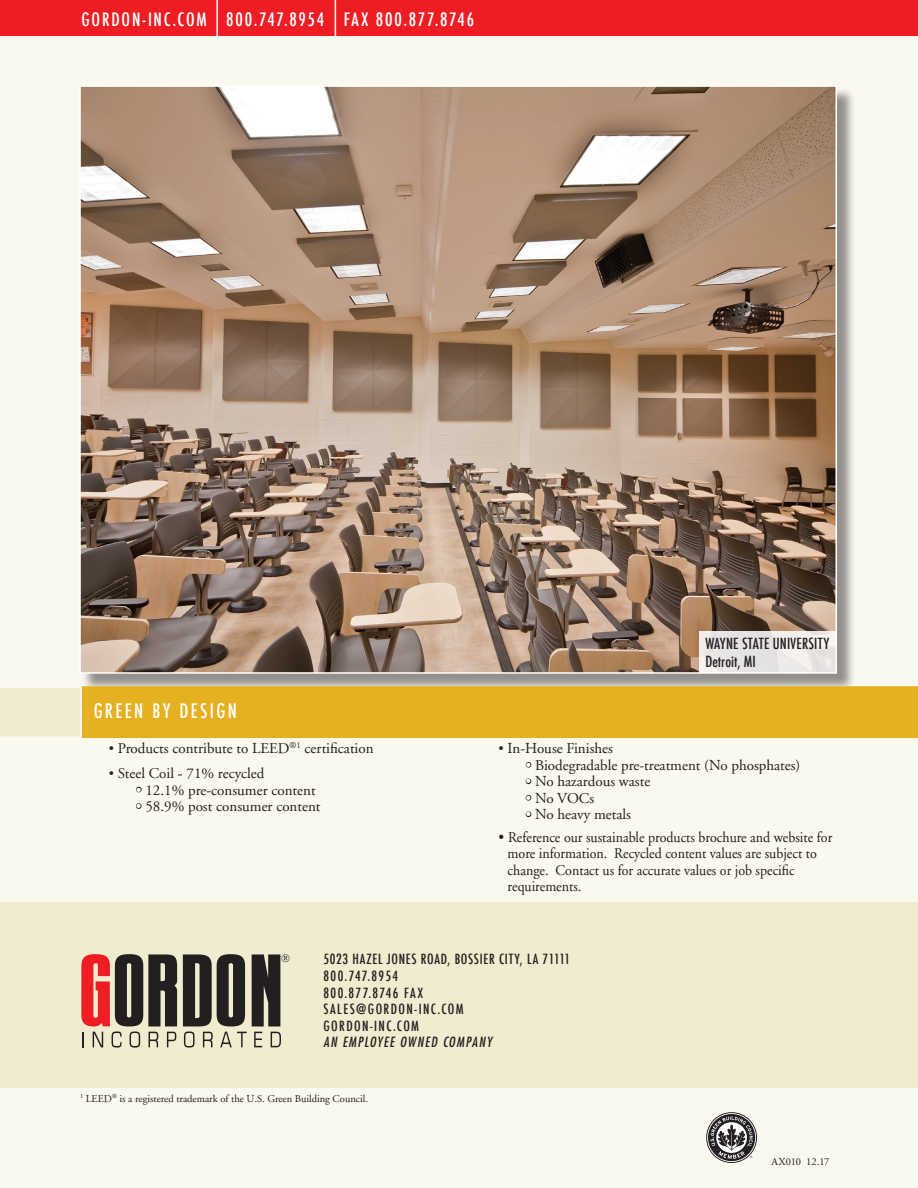
<style>
.page{position:relative;width:918px;height:1188px;background:#faf9f0}
.page>*{position:absolute;margin:0;border:0;box-sizing:border-box;transform-origin:0 0}
.t1{font:500 condensed 19.5px "Futura";letter-spacing:.115em;color:#fff}
.t2{font:500 condensed 18px "Futura";letter-spacing:.1em;color:#fff}
.Copy{font:15px/16.5px "Adobe Garamond";color:#231f20}
.Elements{font:500 condensed 15px/18px "Futura";letter-spacing:.005em;color:#231f20}
.Paragraph_Style_2{font:500 condensed 13.8px "Futura";letter-spacing:.09em;color:#231f20}
.Paragraph_Style_2-2{font:500 condensed 13.8px "Futura";letter-spacing:.05em;color:#231f20}
.Paragraph_Style_2-3{font:italic condensed 13.8px "Futura";letter-spacing:.09em;color:#231f20}
.Copy-2{font:10.5px "Adobe Garamond";color:#231f20}
.s1{font-family:"Garamond"}
.s2{font-weight:600}
.s3{color:#fff}
</style>
<div class="page">
<div style="left:0;top:0;width:918px;height:35px;background:#ee1d23"></div>
<div style="left:0;top:902px;width:918px;height:186px;background:#f1ebd0"></div>
<svg style="left:706px;top:1112px;width:51px;height:51px"></svg>
<div style="left:82px;top:88px;width:774px;height:604px;background:#231f20;opacity:.48"></div>
<img style="left:82px;top:88px;width:752px;height:583px">
<div style="left:81px;top:687px;width:836px;height:50px;background:#e6b120"></div>
<div style="left:80px;top:686px;width:838px;height:52px;border:2px solid #e6b120"></div>
<svg style="left:0;top:686px;width:82px;height:52px;background:#f1ecd2"></svg>
<svg style="left:135px;top:786px;width:7px;height:7px"></svg>
<svg style="left:136px;top:803px;width:6px;height:6px"></svg>
<svg style="left:525px;top:762px;width:7px;height:6px"></svg>
<svg style="left:525px;top:778px;width:7px;height:7px"></svg>
<svg style="left:525px;top:795px;width:7px;height:6px"></svg>
<svg style="left:525px;top:811px;width:7px;height:7px"></svg>
<svg style="left:81px;top:954px;width:96px;height:94px;background:#986c63"></svg>
<hr style="left:335px;top:0;width:1px;height:36px;background:#fff">
<hr style="left:216px;top:0;width:2px;height:36px;background:#fff">
<div style="left:699px;top:632px;width:137px;height:41px;background:linear-gradient(to bottom,#eeeae8,#e8e6e5)"></div>
<svg style="left:183px;top:954px;width:107px;height:94px;background:#7b776b"></svg>
<p class="t2" style="left:81px;top:7px;width:394px">GORDON-INC.COM 800.747.8954 FAX 800.877.8746</p>
<p class="t1" style="left:94px;top:699px;width:145px">GREEN BY DESIGN</p>
<p class="Copy" style="left:109px;top:741px;width:266px"><span class="s1">•</span> Products contribute to LEED<sup>®1</sup> certification</p>
<p class="Copy" style="left:109px;top:765px;width:157px"><span class="s1">•</span> Steel Coil <span class="s2">-</span> 71% recycled</p>
<p class="Copy" style="left:136px;top:782px;width:181px"><span class="s3">•</span> 12.1% pre-consumer content</p>
<p class="Copy" style="left:136px;top:798px;width:186px"><span class="s3">•</span> 58.9% post consumer content</p>
<p class="Elements" style="left:705px;top:634px;width:125px">WAYNE STATE UNIVERSITY<br>Detroit, MI</p>
<p class="Copy" style="left:499px;top:741px;width:116px"><span class="s1">•</span> In-House Finishes</p>
<p class="Copy" style="left:526px;top:757px;width:276px"><span class="s3">•</span> Biodegradable pre-treatment (No phosphates)</p>
<p class="Copy" style="left:526px;top:774px;width:126px"><span class="s3">•</span> No hazardous waste</p>
<p class="Copy" style="left:526px;top:790px;width:70px"><span class="s3">•</span> No VOCs</p>
<p class="Copy" style="left:526px;top:807px;width:107px"><span class="s3">•</span> No heavy metals</p>
<p class="Copy" style="left:508px;top:829px;width:326px;text-indent:-9px">• Reference our sustainable products brochure and website for more information. Recycled content values are subject to change. Contact us for accurate values or job specific requirements.</p>
<p class="Paragraph_Style_2-2" style="left:324px;top:951px;width:248px">5023 HAZEL JONES ROAD, BOSSIER CITY, LA 71111</p>
<p class="Paragraph_Style_2" style="left:324px;top:967px;width:76px">800.747.8954</p>
<p class="Paragraph_Style_2" style="left:324px;top:984px;width:101px">800.877.8746 FAX</p>
<p class="Paragraph_Style_2" style="left:324px;top:1000px;width:142px">SALES@GORDON-INC.COM</p>
<p class="Paragraph_Style_2" style="left:324px;top:1017px;width:97px">GORDON-INC.COM</p>
<p class="Paragraph_Style_2-3" style="left:324px;top:1034px;width:170px">AN EMPLOYEE OWNED COMPANY</p>
<p class="Copy-2" style="left:80px;top:1093px;width:289px"><sup>1</sup> LEED<sup>®</sup> is a registered trademark of the U.S. Green Building Council.</p>
<p class="Copy-2" style="left:771px;top:1156px;width:60px">AX010 12.17</p>
</div>
